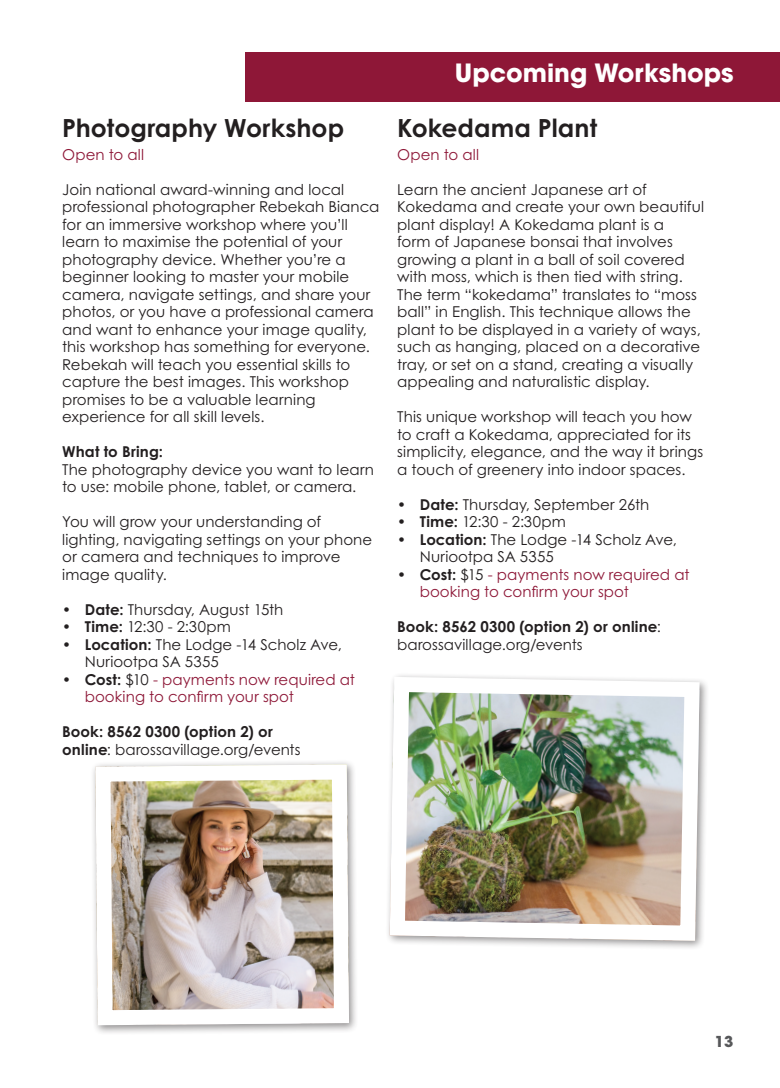
<style>
.page{position:relative;width:780px;height:1088px;background:#fff}
.page>*{position:absolute;margin:0;border:0;box-sizing:border-box;transform-origin:0 0}
.t1{font:700 25px "Century Gothic Pro";letter-spacing:.005em;color:#231f20}
.t2{font:700 25px "ITC Avant Garde Pro";color:#fff}
.t3{font:15px/17.5px "Century Gothic Pro";letter-spacing:.005em;color:#231f20}
.t4{font:15px/17.5px "Century Gothic Pro";color:#8e1838}
.t5{font:700 15px/17.5px "Century Gothic Pro";letter-spacing:.005em;color:#231f20}
.t6{font:700 15px "ITC Avant Garde Pro";color:#57585a}
.s1{font-weight:700}
.s2{font-weight:700;color:#231f20}
.s3{color:#231f20}
.s4{font-weight:400}
</style>
<div class="page">
<div style="left:90px;top:759px;width:269px;height:276px;background:#231f20;opacity:.5"></div>
<img style="left:95px;top:764px;width:254px;height:261px">
<div style="left:95px;top:764px;width:254px;height:261px;border:15px solid #fff;border-radius:2px"></div>
<img style="left:388px;top:675px;width:319px;height:273px">
<div style="left:245px;top:53px;width:535px;height:49px;background:#8e1737"></div>
<h1 class="t1" style="left:62px;top:112px;width:283px">Photography Workshop</h1>
<p class="t4" style="left:62px;top:145px;width:83px">Open to all</p>
<p class="t3" style="left:62px;top:180px;width:319px">Join national award-winning and local professional photographer Rebekah Bianca for an immersive workshop where you’ll learn to maximise the potential of your photography device. Whether you’re a beginner looking to master your mobile camera, navigate settings, and share your photos, or you have a professional camera and want to enhance your image quality, this workshop has something for everyone.<br>Rebekah will teach you essential skills to capture the best images. This workshop promises to be a valuable learning experience for all skill levels.</p>
<p class="t5" style="left:62px;top:443px;width:102px">What to Bring:</p>
<p class="t3" style="left:62px;top:460px;width:313px">The photography device you want to learn to use: mobile phone, tablet, or camera.</p>
<p class="t3" style="left:62px;top:513px;width:311px">You will grow your understanding of lighting, navigating settings on your phone or camera and techniques to improve image quality.</p>
<p class="t3" style="left:62px;top:600px;width:223px"><span class="s1">• Date:</span> Thursday, August 15th</p>
<p class="t3" style="left:62px;top:618px;width:170px"><span class="s1">• Time:</span> 12:30 - 2:30pm</p>
<p class="t3" style="left:85px;top:635px;width:258px;text-indent:-22px"><span class="s1">• Location:</span> The Lodge -14 Scholz Ave,<br>Nuriootpa SA 5355</p>
<p class="t4" style="left:85px;top:670px;width:272px;text-indent:-22px"><span class="s2">• Cost:</span> <span class="s3">$10</span> - payments now required at booking to confirm your spot</p>
<p class="t5" style="left:62px;top:723px;width:240px">Book: 8562 0300 (option 2) or online<span class="s4">: barossavillage.org/events</span></p>
<h1 class="t2" style="left:455px;top:56px;width:280px">Upcoming Workshops</h1>
<h1 class="t1" style="left:397px;top:112px;width:201px">Kokedama Plant</h1>
<p class="t4" style="left:397px;top:145px;width:83px">Open to all</p>
<p class="t3" style="left:397px;top:180px;width:308px">Learn the ancient Japanese art of Kokedama and create your own beautiful plant display! A Kokedama plant is a<br>form of Japanese bonsai that involves growing a plant in a ball of soil covered with moss, which is then tied with string.<br>The term “kokedama” translates to “moss ball” in English. This technique allows the plant to be displayed in a variety of ways, such as hanging, placed on a decorative tray, or set on a stand, creating a visually appealing and naturalistic display.</p>
<p class="t3" style="left:397px;top:408px;width:307px">This unique workshop will teach you how to craft a Kokedama, appreciated for its simplicity, elegance, and the way it brings a touch of greenery into indoor spaces.</p>
<p class="t3" style="left:397px;top:495px;width:253px"><span class="s1">• Date:</span> Thursday, September 26th</p>
<p class="t3" style="left:397px;top:513px;width:170px"><span class="s1">• Time:</span> 12:30 - 2:30pm</p>
<p class="t3" style="left:420px;top:530px;width:258px;text-indent:-22px"><span class="s1">• Location:</span> The Lodge -14 Scholz Ave,<br>Nuriootpa SA 5355</p>
<p class="t4" style="left:420px;top:565px;width:271px;text-indent:-22px"><span class="s2">• Cost:</span> <span class="s3">$15</span> - payments now required at booking to confirm your spot</p>
<p class="t5" style="left:397px;top:618px;width:265px">Book: 8562 0300 (option 2) or online<span class="s4">: barossavillage.org/events</span></p>
<p class="t6" style="left:714px;top:1031px;width:20px">13</p>
</div>
